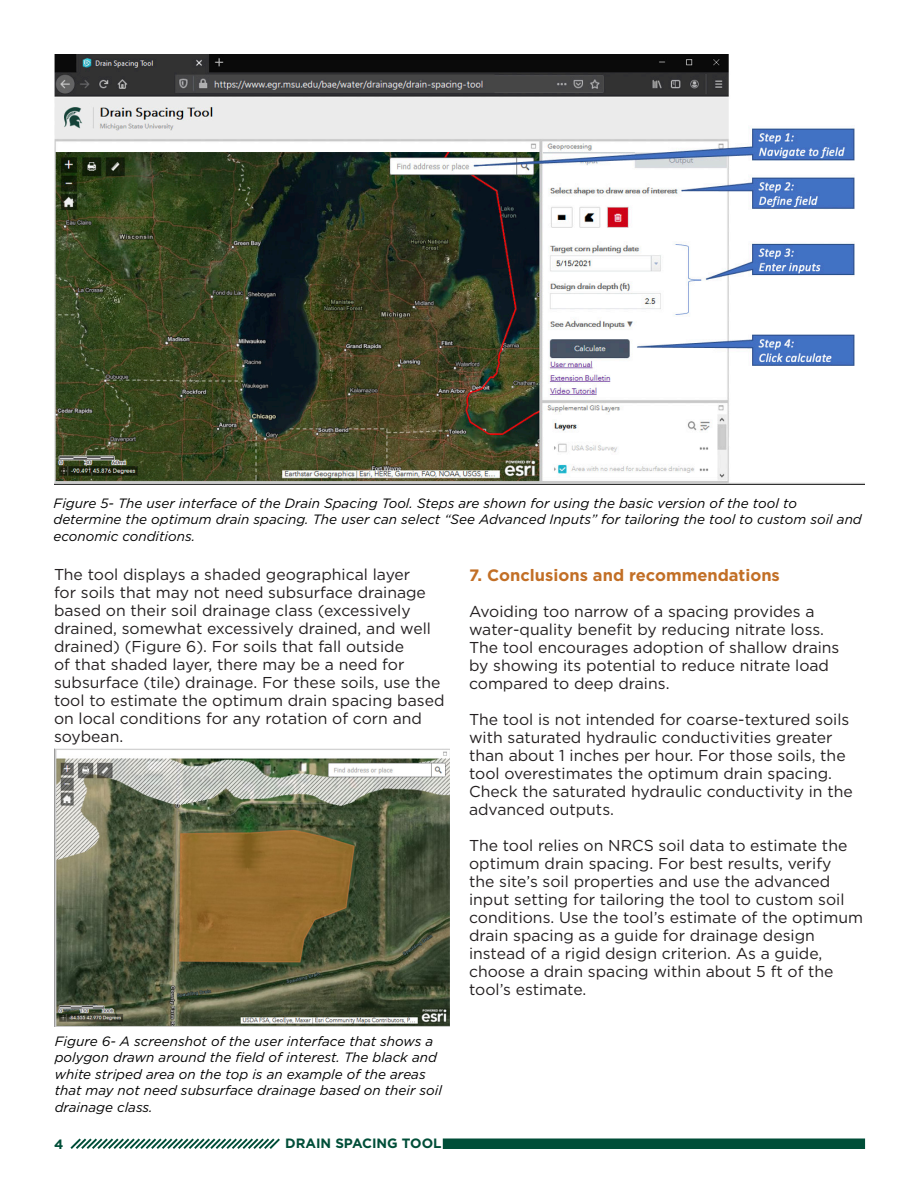
<style>
.page{position:relative;width:918px;height:1188px;background:#fff}
.page>*{position:absolute;margin:0;border:0;box-sizing:border-box;transform-origin:0 0}
.Heading_1{font:700 16.5px "Gotham";color:#c26f26}
.Figure_captions{font:15.75px/18px "Gotham";color:#231f20}
.t1{font:italic 13.5px/16.5px "Gotham";color:#000}
.t2{font:700 13.5px "Gotham";color:#004e38}
</style>
<div class="page">
<svg style="left:70px;top:1138px;width:210px;height:11px"></svg>
<div style="left:443px;top:1138px;width:422px;height:11px;background:#004e38"></div>
<img style="left:54px;top:54px;width:810px;height:430px">
<img style="left:54px;top:749px;width:395px;height:278px">
<p class="t1" style="left:53px;top:494px;width:810px">Figure 5- The user interface of the Drain Spacing Tool. Steps are shown for using the basic version of the tool to determine the optimum drain spacing. The user can select “See Advanced Inputs” for tailoring the tool to custom soil and economic conditions.</p>
<p class="Figure_captions" style="left:54px;top:565px;width:392px">The tool displays a shaded geographical layer<br>for soils that may not need subsurface drainage based on their soil drainage class (excessively drained, somewhat excessively drained, and well drained) (Figure 6). For soils that fall outside<br>of that shaded layer, there may be a need for subsurface (tile) drainage. For these soils, use the tool to estimate the optimum drain spacing based on local conditions for any rotation of corn and soybean.</p>
<p class="Heading_1" style="left:469px;top:564px;width:312px">7. Conclusions and recommendations</p>
<p class="Figure_captions" style="left:469px;top:602px;width:372px">Avoiding too narrow of a spacing provides a water-quality benefit by reducing nitrate loss.<br>The tool encourages adoption of shallow drains by showing its potential to reduce nitrate load compared to deep drains.</p>
<p class="Figure_captions" style="left:469px;top:710px;width:385px">The tool is not intended for coarse-textured soils with saturated hydraulic conductivities greater than about 1 inches per hour. For those soils, the tool overestimates the optimum drain spacing.<br>Check the saturated hydraulic conductivity in the advanced outputs.</p>
<p class="Figure_captions" style="left:469px;top:836px;width:395px">The tool relies on NRCS soil data to estimate the optimum drain spacing. For best results, verify<br>the site’s soil properties and use the advanced input setting for tailoring the tool to custom soil conditions. Use the tool’s estimate of the optimum drain spacing as a guide for drainage design instead of a rigid design criterion. As a guide, choose a drain spacing within about 5 ft of the tool’s estimate.</p>
<p class="t1" style="left:55px;top:1032px;width:389px">Figure 6- A screenshot of the user interface that shows a polygon drawn around the field of interest. The black and white striped area on the top is an example of the areas that may not need subsurface drainage based on their soil drainage class.</p>
<p class="t2" style="left:54px;top:1136px;width:11px">4</p>
<p class="t2" style="left:285px;top:1134px;width:158px">DRAIN SPACING TOOL</p>
</div>
